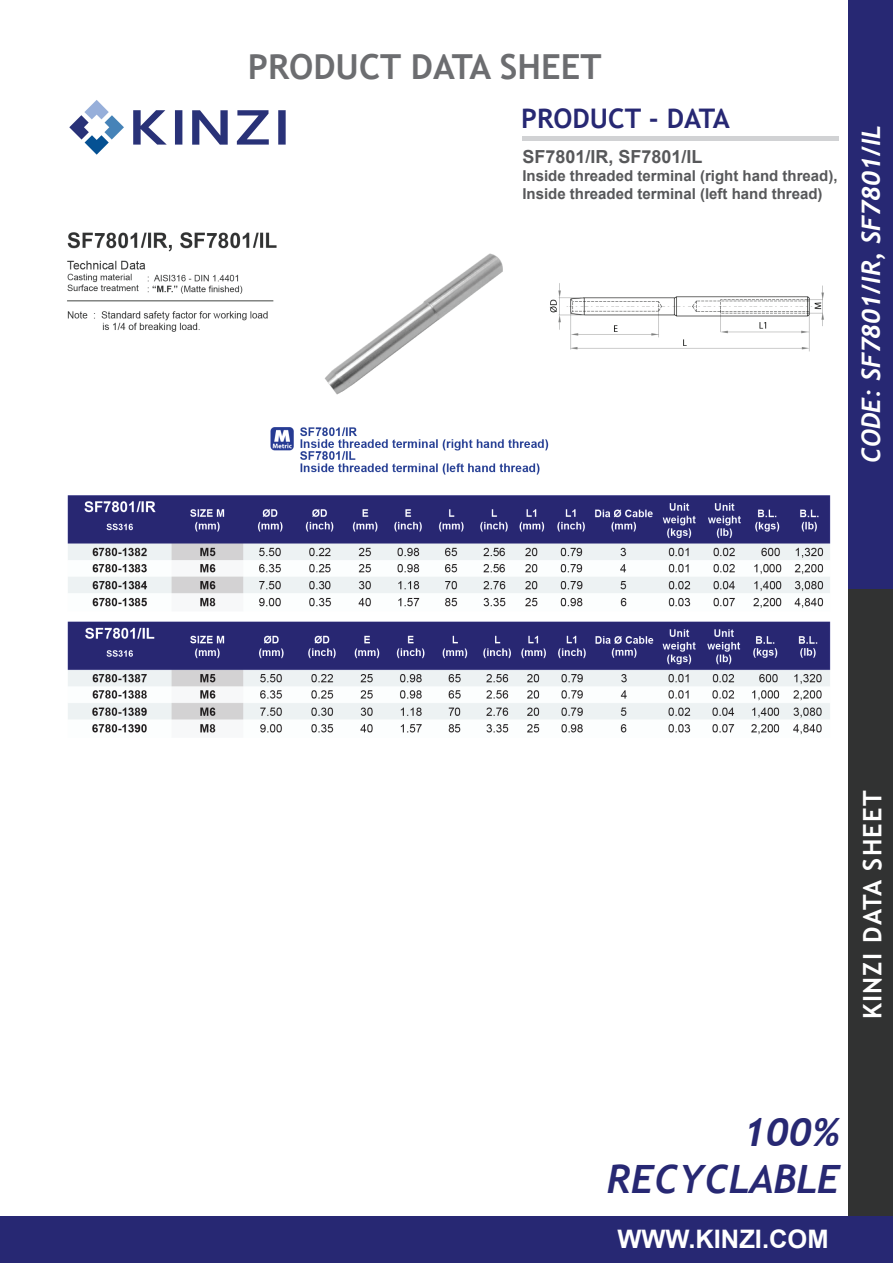
<style>
.page{position:relative;width:893px;height:1263px;background:#fff}
.page>*{position:absolute;margin:0;border:0;box-sizing:border-box;transform-origin:0 0}
.t1{font:italic 700 39px/46.8px "Trebuchet";color:#272873;text-align:right}
.t2{font:700 34.5px "Trebuchet MS";color:#6c6d70}
.t3{font:700 27px "Trebuchet MS";color:#272873}
.t4{font:italic 700 25.5px "Trebuchet";color:#fff}
.t5{font:700 25.5px "Trebuchet MS";letter-spacing:.05em;color:#fff}
.t6{font:700 25.5px "Arial";color:#fff}
.t7{font:700 18px "Arial";color:#57585a}
.t8{font:700 15px/18px "Arial";color:#57585a}
</style>
<div class="page">
<div style="left:849px;top:589px;width:44px;height:627px;background:#313232"></div>
<div style="left:849px;top:0;width:44px;height:589px;background:#272873"></div>
<div style="left:0;top:1216px;width:893px;height:47px;background:#272873"></div>
<div style="left:523px;top:136px;width:316px;height:5px;background:#d1d2d4"></div>
<img style="left:67px;top:232px;width:764px;height:503px">
<img style="left:69px;top:100px;width:217px;height:55px">
<h2 class="t2" style="left:248px;top:46px;width:355px">PRODUCT DATA SHEET</h2>
<h3 class="t3" style="left:521px;top:101px;width:210px">PRODUCT - DATA</h3>
<p class="t7" style="left:522px;top:144px;width:182px">SF7801/IR, SF7801/IL</p>
<p class="t8" style="left:522px;top:167px;width:317px">Inside threaded terminal (right hand thread),<br>Inside threaded terminal (left hand thread)</p>
<h3 class="t4" style="left:855px;top:463px;width:339px;rotate:-90deg">CODE: SF7801/IR, SF7801/IL</h3>
<h3 class="t5" style="left:856px;top:1019px;width:230px;rotate:-90deg">KINZI DATA SHEET</h3>
<h1 class="t1" style="left:607px;top:1109px;width:235px">100%<br>RECYCLABLE</h1>
<h3 class="t6" style="left:617px;top:1221px;width:213px">WWW.KINZI.COM</h3>
</div>
